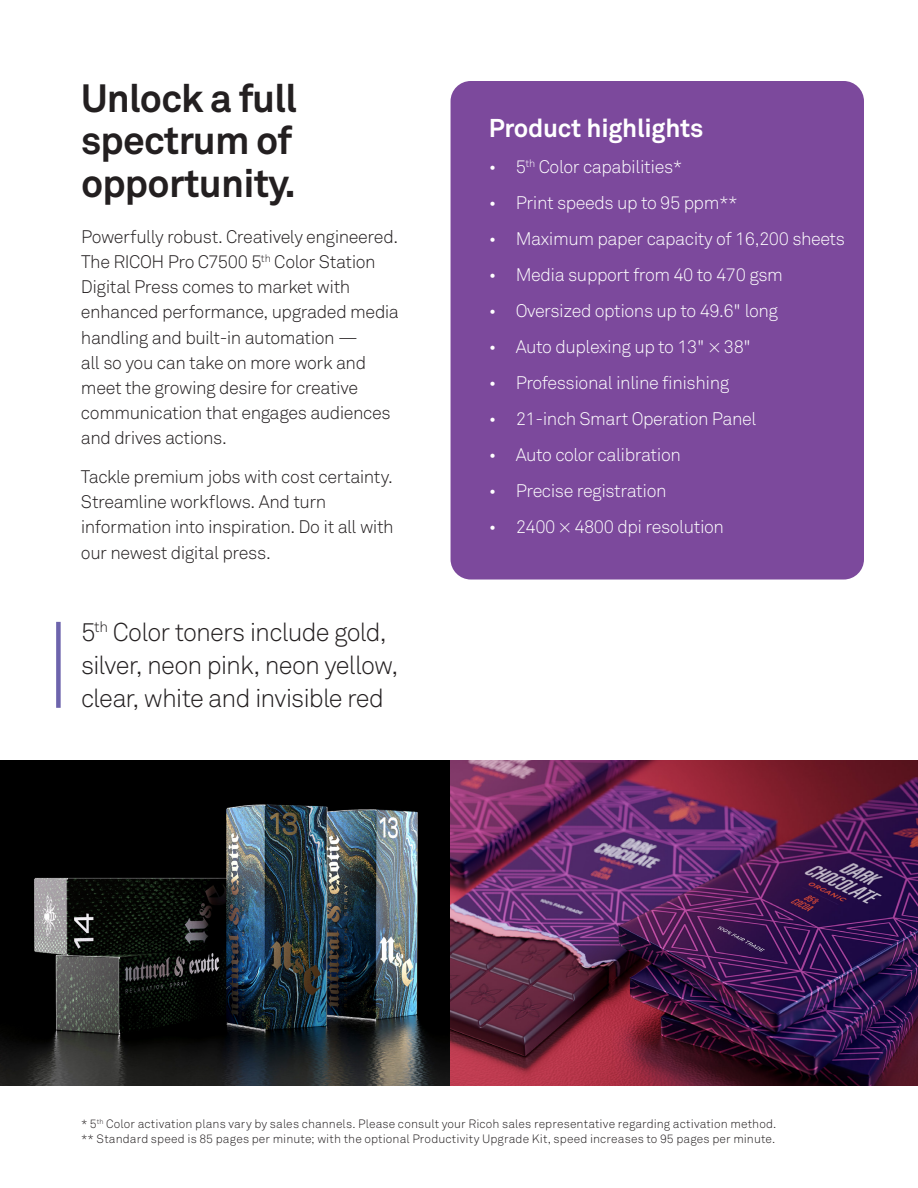
<style>
.page{position:relative;width:918px;height:1188px;background:#fff}
.page>*{position:absolute;margin:0;border:0;box-sizing:border-box;transform-origin:0 0}
.t1{font:700 39px/42.9px "Akkurat Pro";letter-spacing:-.02em;color:#231f20}
.t2{font:300 25.5px/33px "Akkurat Pro";letter-spacing:-.035em;color:#231f20}
.t3{font:700 25.5px "Akkurat Pro";letter-spacing:-.01em;color:#fff}
.t4{font:300 18px/25.2px "Akkurat Pro";letter-spacing:-.025em;color:#231f20}
.t5{font:300 18px "Akkurat Pro";letter-spacing:-.025em;color:#fff}
.t6{font:300 12px/15px "Akkurat Pro";letter-spacing:.01em;color:#231f20}
</style>
<div class="page">
<div style="left:451px;top:81px;width:413px;height:499px;background:#7c499c;border-radius:20px"></div>
<img style="left:0;top:760px;width:918px;height:326px">
<div style="left:56px;top:622px;width:5px;height:86px;background:#6d64ac"></div>
<h1 class="t1" style="left:81px;top:76px;width:218px">Unlock a full spectrum of opportunity.</h1>
<p class="t4" style="left:81px;top:224px;width:320px">Powerfully robust. Creatively engineered.<br>The RICOH Pro C7500 5<sup>th</sup> Color Station Digital Press comes to market with enhanced performance, upgraded media handling and built-in automation —<br>all so you can take on more work and meet the growing desire for creative communication that engages audiences and drives actions.</p>
<p class="t4" style="left:81px;top:464px;width:314px">Tackle premium jobs with cost certainty.<br>Streamline workflows. And turn information into inspiration. Do it all with our newest digital press.</p>
<h2 class="t2" style="left:81px;top:615px;width:319px">5<sup>th</sup> Color toners include gold, silver, neon pink, neon yellow, clear, white and invisible red</h2>
<h2 class="t3" style="left:489px;top:112px;width:216px">Product highlights</h2>
<p class="t5" style="left:489px;top:156px;width:195px">• 5<sup>th</sup> Color capabilities*</p>
<p class="t5" style="left:489px;top:192px;width:251px">• Print speeds up to 95 ppm**</p>
<p class="t5" style="left:489px;top:228px;width:358px">• Maximum paper capacity of 16,200 sheets</p>
<p class="t5" style="left:489px;top:264px;width:296px">• Media support from 40 to 470 gsm</p>
<p class="t5" style="left:489px;top:300px;width:291px">• Oversized options up to 49.6" long</p>
<p class="t5" style="left:489px;top:336px;width:264px">• Auto duplexing up to 13" × 38"</p>
<p class="t5" style="left:489px;top:372px;width:242px">• Professional inline finishing</p>
<p class="t5" style="left:489px;top:408px;width:269px">• 21-inch Smart Operation Panel</p>
<p class="t5" style="left:489px;top:444px;width:194px">• Auto color calibration</p>
<p class="t5" style="left:489px;top:480px;width:179px">• Precise registration</p>
<p class="t5" style="left:489px;top:516px;width:237px">• 2400 × 4800 dpi resolution</p>
<p class="t6" style="left:81px;top:1117px;width:697px">* 5<sup>th</sup> Color activation plans vary by sales channels. Please consult your Ricoh sales representative regarding activation method. ** Standard speed is 85 pages per minute; with the optional Productivity Upgrade Kit, speed increases to 95 pages per minute.</p>
</div>
